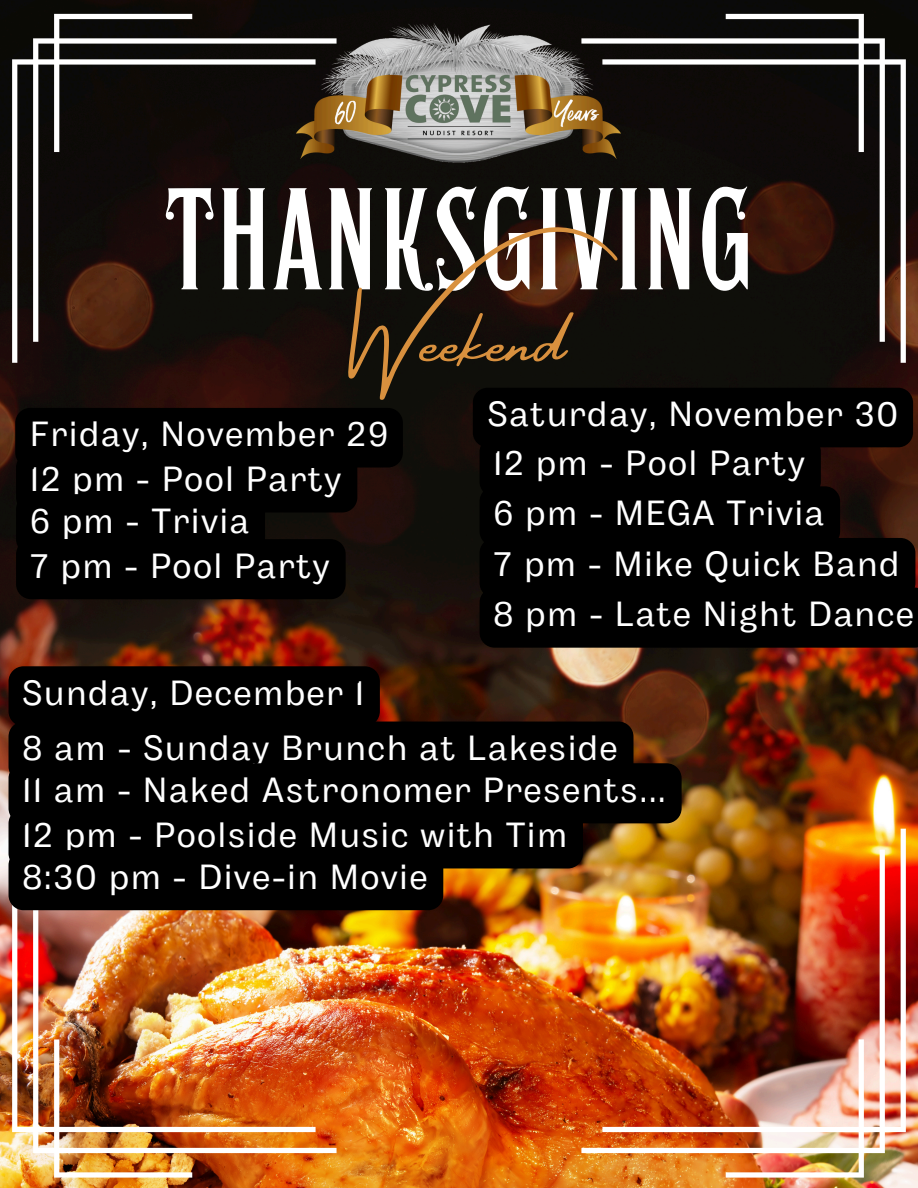
<style>
.page{position:relative;width:918px;height:1188px;background:#fff}
.page>*{position:absolute;margin:0;border:0;box-sizing:border-box;transform-origin:0 0}
.t1{font:144.45px "Hertical Serif";color:#fff}
.t2{font:73.65px "Amsterdam Four";color:#d8903e}
.t3{font:34.95px "Body Grotesque";letter-spacing:.055em;color:#fff}
</style>
<div class="page">
<img style="left:0;top:0;width:918px;height:1188px">
<img style="left:602px;top:829px;width:304px;height:303px">
<img style="left:582px;top:850px;width:303px;height:303px">
<img style="left:726px;top:1039px;width:138px;height:139px">
<svg style="left:602px;top:59px;width:303px;height:304px;background:#322b27"></svg>
<svg style="left:582px;top:38px;width:303px;height:304px;background:#1d1613"></svg>
<svg style="left:726px;top:14px;width:138px;height:138px;background:#2f2d2c"></svg>
<svg style="left:12px;top:59px;width:304px;height:304px;background:#382f2c"></svg>
<svg style="left:33px;top:38px;width:303px;height:304px;background:#201713"></svg>
<svg style="left:54px;top:14px;width:138px;height:138px;background:#302e2c"></svg>
<img style="left:13px;top:906px;width:20px;height:226px">
<img style="left:33px;top:910px;width:303px;height:243px">
<img style="left:54px;top:1039px;width:138px;height:139px">
<img style="left:297px;top:14px;width:324px;height:155px">
<div style="left:15px;top:408px;width:388px;height:60px;background:#000;border-radius:15px"></div>
<div style="left:9px;top:666px;width:371px;height:60px;background:#000;border-radius:15px"></div>
<div style="left:473px;top:388px;width:440px;height:59px;background:#000;border-radius:15px"></div>
<div style="left:16px;top:452px;width:341px;height:60px;background:#000;border-radius:15px"></div>
<div style="left:16px;top:501px;width:249px;height:49px;background:#000"></div>
<div style="left:16px;top:539px;width:330px;height:60px;background:#000;border-radius:15px"></div>
<div style="left:480px;top:588px;width:438px;height:60px;background:#000"></div>
<div style="left:480px;top:437px;width:341px;height:60px;background:#000;border-radius:15px"></div>
<div style="left:480px;top:486px;width:360px;height:60px;background:#000;border-radius:15px"></div>
<div style="left:480px;top:538px;width:435px;height:60px;background:#000;border-radius:15px"></div>
<div style="left:9px;top:722px;width:624px;height:60px;background:#000;border-radius:15px"></div>
<div style="left:9px;top:763px;width:673px;height:60px;background:#000;border-radius:15px"></div>
<div style="left:9px;top:808px;width:574px;height:60px;background:#000;border-radius:15px"></div>
<div style="left:9px;top:850px;width:434px;height:60px;background:#000;border-radius:15px"></div>
<p class="t1" style="left:164px;top:146px;width:591px">THANKSGIVING</p>
<p class="t2" style="left:352px;top:301px;width:271px">Weekend</p>
<h1 class="t3" style="left:30px;top:414px;width:359px">Friday, November 29</h1>
<p class="t3" style="left:488px;top:394px;width:412px">Saturday, November 30</p>
<p class="t3" style="left:494px;top:443px;width:313px">12 pm - Pool Party</p>
<p class="t3" style="left:494px;top:492px;width:332px">6 pm - MEGA Trivia</p>
<p class="t3" style="left:494px;top:544px;width:407px">7 pm - Mike Quick Band</p>
<p class="t3" style="left:30px;top:458px;width:313px">12 pm - Pool Party</p>
<p class="t3" style="left:30px;top:500px;width:221px">6 pm - Trivia</p>
<p class="t3" style="left:30px;top:545px;width:301px">7 pm - Pool Party</p>
<h2 class="t3" style="left:22px;top:672px;width:343px">Sunday, December 1</h2>
<p class="t3" style="left:494px;top:594px;width:422px">8 pm - Late Night Dance</p>
<p class="t3" style="left:22px;top:728px;width:597px">8 am - Sunday Brunch at Lakeside</p>
<p class="t3" style="left:22px;top:769px;width:645px">11 am - Naked Astronomer Presents...</p>
<p class="t3" style="left:22px;top:814px;width:546px">12 pm - Poolside Music with Tim</p>
<p class="t3" style="left:22px;top:856px;width:406px">8:30 pm - Dive-in Movie</p>
</div>
